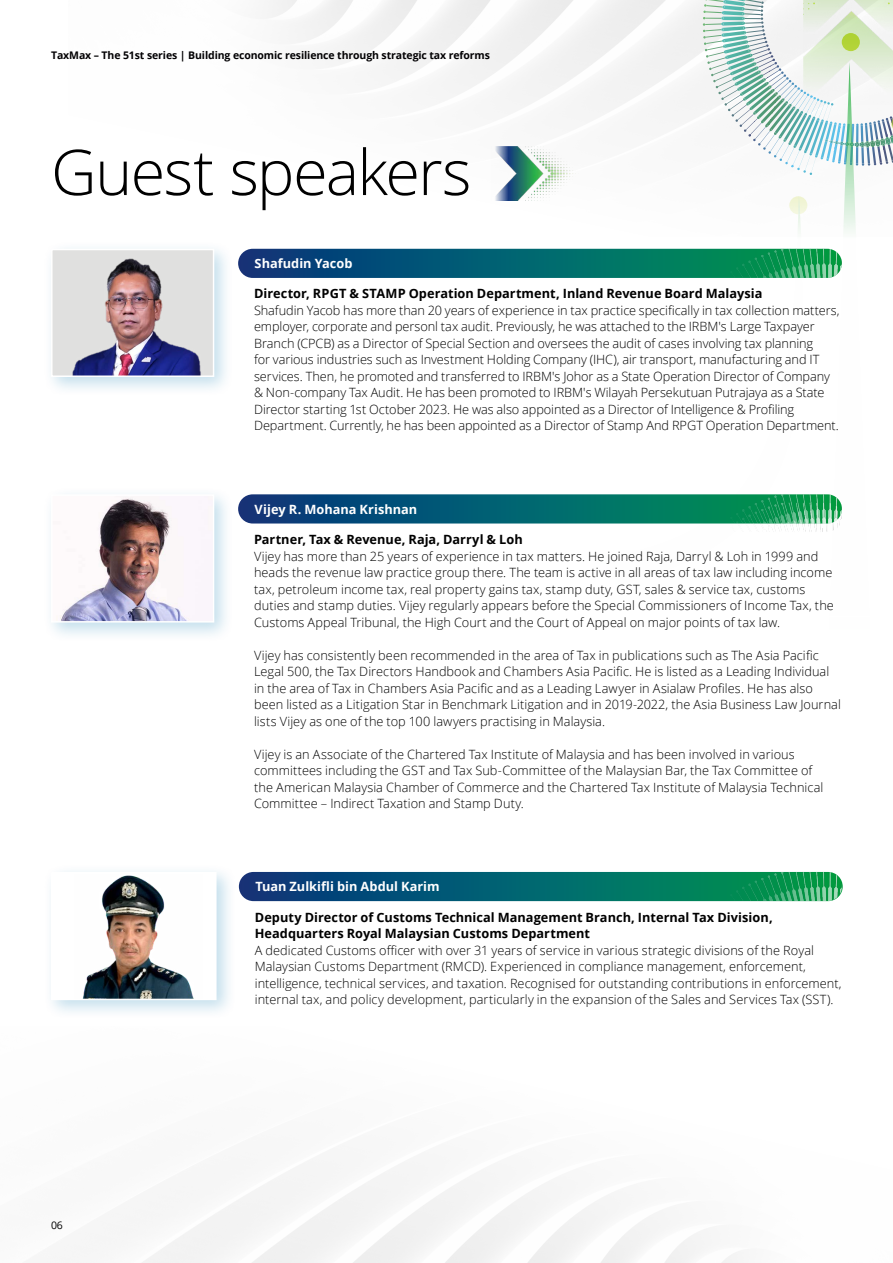
<style>
.page{position:relative;width:893px;height:1263px;background:#fff}
.page>*{position:absolute;margin:0;border:0;box-sizing:border-box;transform-origin:0 0}
.t1{font:300 63px "Open Sans";letter-spacing:-.025em;color:#000}
.t2{font:300 12.75px/16.5px "Open Sans";color:#000}
.t3{font:700 12.75px/16.5px "Open Sans";color:#000}
.t4{font:700 12.75px "Open Sans";color:#fff}
.t5{font:700 10.5px "Open Sans";letter-spacing:-.01em;color:#020103}
.t6{font:10.5px "Open Sans";color:#000}
</style>
<div class="page">
<img style="left:266px;top:0;width:542px;height:213px">
<svg style="left:703px;top:0;width:190px;height:175px"></svg>
<div style="left:789px;top:196px;width:18px;height:18px;background:#f1f5d7;border-radius:50%"></div>
<img style="left:828px;top:104px;width:43px;height:145px">
<img style="left:829px;top:104px;width:41px;height:145px">
<img style="left:593px;top:195px;width:210px;height:329px">
<svg style="left:798px;top:196px;width:2px;height:18px"></svg>
<img style="left:803px;top:0;width:90px;height:104px">
<img style="left:491px;top:147px;width:88px;height:54px">
<div style="left:43px;top:241px;width:191px;height:156px;background:#0077b0;opacity:.24"></div>
<img style="left:54px;top:252px;width:157px;height:122px">
<div style="left:51px;top:249px;width:163px;height:128px;border:2px solid #fff"></div>
<svg style="left:238px;top:249px;width:604px;height:29px;background:#076a6b"></svg>
<div style="left:43px;top:486px;width:191px;height:157px;background:#0077b0;opacity:.24"></div>
<img style="left:54px;top:497px;width:157px;height:122px">
<div style="left:51px;top:494px;width:163px;height:128px;border:2px solid #fff"></div>
<svg style="left:238px;top:494px;width:604px;height:29px;background:#055c73"></svg>
<img style="left:679px;top:494px;width:162px;height:9px">
<img style="left:679px;top:503px;width:163px;height:29px">
<svg style="left:239px;top:872px;width:604px;height:29px;background:#025a71"></svg>
<div style="left:43px;top:864px;width:193px;height:156px;background:#0077b0;opacity:.24"></div>
<div style="left:52px;top:873px;width:164px;height:126px;background:#fff"></div>
<img style="left:83px;top:875px;width:110px;height:122px">
<div style="left:51px;top:872px;width:166px;height:128px;border:2px solid #fff"></div>
<img style="left:679px;top:872px;width:163px;height:29px">
<p class="t5" style="left:51px;top:48px;width:440px">TaxMax – The 51st series | Building economic resilience through strategic tax reforms</p>
<h1 class="t1" style="left:51px;top:129px;width:422px">Guest speakers</h1>
<p class="t4" style="left:255px;top:255px;width:99px">Shafudin Yacob</p>
<p class="t3" style="left:254px;top:285px;width:510px">Director, RPGT &amp; STAMP Operation Department, Inland Revenue Board Malaysia</p>
<p class="t2" style="left:254px;top:302px;width:587px">Shafudin Yacob has more than 20 years of experience in tax practice specifically in tax collection matters, employer, corporate and personl tax audit. Previously, he was attached to the IRBM's Large Taxpayer Branch (CPCB) as a Director of Special Section and oversees the audit of cases involving tax planning<br>for various industries such as Investment Holding Company (IHC), air transport, manufacturing and IT services. Then, he promoted and transferred to IRBM's Johor as a State Operation Director of Company &amp; Non-company Tax Audit. He has been promoted to IRBM's Wilayah Persekutuan Putrajaya as a State Director starting 1st October 2023. He was also appointed as a Director of Intelligence &amp; Profiling Department. Currently, he has been appointed as a Director of Stamp And RPGT Operation Department.</p>
<p class="t4" style="left:255px;top:500px;width:164px">Vijey R. Mohana Krishnan</p>
<p class="t3" style="left:254px;top:531px;width:270px">Partner, Tax &amp; Revenue, Raja, Darryl &amp; Loh</p>
<p class="t2" style="left:254px;top:547px;width:581px">Vijey has more than 25 years of experience in tax matters. He joined Raja, Darryl &amp; Loh in 1999 and heads the revenue law practice group there. The team is active in all areas of tax law including income tax, petroleum income tax, real property gains tax, stamp duty, GST, sales &amp; service tax, customs duties and stamp duties. Vijey regularly appears before the Special Commissioners of Income Tax, the Customs Appeal Tribunal, the High Court and the Court of Appeal on major points of tax law.</p>
<p class="t2" style="left:254px;top:646px;width:588px">Vijey has consistently been recommended in the area of Tax in publications such as The Asia Pacific Legal 500, the Tax Directors Handbook and Chambers Asia Pacific. He is listed as a Leading Individual in the area of Tax in Chambers Asia Pacific and as a Leading Lawyer in Asialaw Profiles. He has also been listed as a Litigation Star in Benchmark Litigation and in 2019-2022, the Asia Business Law Journal lists Vijey as one of the top 100 lawyers practising in Malaysia.</p>
<p class="t2" style="left:254px;top:745px;width:571px">Vijey is an Associate of the Chartered Tax Institute of Malaysia and has been involved in various committees including the GST and Tax Sub-Committee of the Malaysian Bar, the Tax Committee of the American Malaysia Chamber of Commerce and the Chartered Tax Institute of Malaysia Technical Committee – Indirect Taxation and Stamp Duty.</p>
<p class="t6" style="left:51px;top:1217px;width:13px">06</p>
<p class="t4" style="left:255px;top:878px;width:186px">Tuan Zulkifli bin Abdul Karim</p>
<p class="t3" style="left:255px;top:908px;width:519px">Deputy Director of Customs Technical Management Branch, Internal Tax Division,<br>Headquarters Royal Malaysian Customs Department</p>
<p class="t2" style="left:255px;top:941px;width:588px">A dedicated Customs officer with over 31 years of service in various strategic divisions of the Royal Malaysian Customs Department (RMCD). Experienced in compliance management, enforcement, intelligence, technical services, and taxation. Recognised for outstanding contributions in enforcement, internal tax, and policy development, particularly in the expansion of the Sales and Services Tax (SST).</p>
</div>
